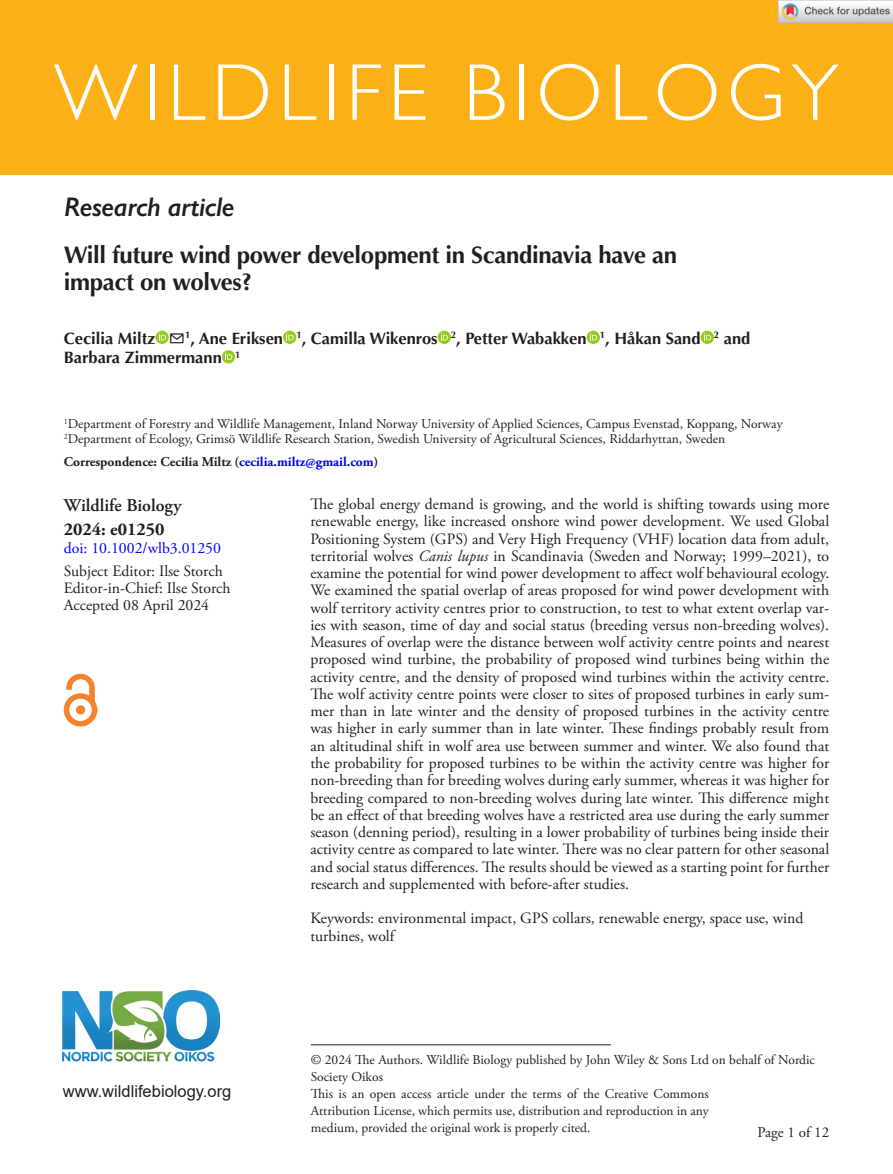
<style>
.page{position:relative;width:893px;height:1174px;background:#fff}
.page>*{position:absolute;margin:0;border:0;box-sizing:border-box;transform-origin:0 0}
.JAB_Title{font:300 81px "Gill Sans Std";letter-spacing:.08em;color:#fff}
.AT_TYPE{font:italic 600 27px "Gill Sans";letter-spacing:-.015em;color:#231f20}
.CT{font:700 24px/27px "Optima LT Std";letter-spacing:-.015em;color:#231f20}
.t1{font:600 18px "Adobe Garamond Pro";color:#231f20}
.Corres{font:700 18px "Adobe Garamond Pro";color:#231f20}
.AU{font:700 16.5px/19.5px "Optima LT Std";color:#231f20}
.Arial{font:16.5px "Arial";color:#231f20}
.ABS_TXT{font:15.75px/17.2px "Adobe Garamond Pro";color:#231f20;text-align:justify}
.Keywords{font:15.75px/17.2px "Adobe Garamond Pro";color:#231f20}
.Doi_No{font:15.75px "Adobe Garamond Pro";color:#00f}
.t2{font:15px "Adobe Garamond Pro";color:#231f20}
.Address{font:13.5px/16.8px "Adobe Garamond Pro";color:#231f20;text-align:justify}
.FM_Note{font:13.5px/17px "Adobe Garamond Pro";color:#231f20}
.Corres-2{font:700 13.5px "Adobe Garamond Pro";color:#231f20}
.s1{color:#00f}
.s2{font-style:italic}
</style>
<div class="page">
<img style="left:63px;top:990px;width:156px;height:72px">
<img style="left:64px;top:673px;width:34px;height:53px">
<div style="left:0;top:0;width:893px;height:175px;background:#fbb017"></div>
<hr style="left:311px;top:1044px;width:300px;height:1px;background:#231f20">
<svg style="left:155px;top:331px;width:14px;height:13px"></svg>
<svg style="left:159px;top:333px;width:7px;height:7px"></svg>
<svg style="left:283px;top:331px;width:13px;height:13px"></svg>
<svg style="left:286px;top:333px;width:8px;height:7px"></svg>
<svg style="left:438px;top:331px;width:13px;height:13px"></svg>
<svg style="left:441px;top:333px;width:7px;height:7px"></svg>
<svg style="left:587px;top:331px;width:13px;height:13px"></svg>
<svg style="left:590px;top:333px;width:7px;height:7px"></svg>
<svg style="left:701px;top:331px;width:13px;height:13px"></svg>
<svg style="left:704px;top:333px;width:7px;height:7px"></svg>
<svg style="left:222px;top:350px;width:13px;height:13px"></svg>
<svg style="left:225px;top:353px;width:7px;height:7px"></svg>
<img style="left:779px;top:0;width:114px;height:23px">
<p class="JAB_Title" style="left:54px;top:47px;width:786px">WILDLIFE BIOLOGY</p>
<p class="AT_TYPE" style="left:64px;top:191px;width:172px">Research article</p>
<p class="CT" style="left:64px;top:242px;width:615px">Will future wind power development in Scandinavia have an impact on wolves?</p>
<p class="AU" style="left:64px;top:329px;width:688px">Cecilia Miltz ✉<sup>1</sup>, Ane Eriksen <sup>1</sup>, Camilla Wikenros <sup>2</sup>, Petter Wabakken <sup>1</sup>, Håkan Sand <sup>2</sup> and<br>Barbara Zimmermann <sup>1</sup></p>
<p class="Address" style="left:64px;top:416px;width:720px"><sup>1</sup>Department of Forestry and Wildlife Management, Inland Norway University of Applied Sciences, Campus Evenstad, Koppang, Norway</p>
<p class="Address" style="left:64px;top:431px;width:663px"><sup>2</sup>Department of Ecology, Grimsö Wildlife Research Station, Swedish University of Agricultural Sciences, Riddarhyttan, Sweden</p>
<p class="Corres-2" style="left:64px;top:453px;width:316px">Correspondence: Cecilia Miltz (<span class="s1">cecilia.miltz@gmail.com</span>)</p>
<p class="t1" style="left:64px;top:495px;width:119px">Wildlife Biology</p>
<p class="Corres" style="left:64px;top:518px;width:102px">2024: e01250</p>
<p class="Doi_No" style="left:64px;top:538px;width:159px">doi: 10.1002/wlb3.01250</p>
<p class="ABS_TXT" style="left:64px;top:563px;width:161px">Subject Editor: Ilse Storch</p>
<p class="ABS_TXT" style="left:64px;top:580px;width:168px">Editor-in-Chief: Ilse Storch</p>
<p class="ABS_TXT" style="left:64px;top:597px;width:147px">Accepted 08 April 2024</p>
<p class="Arial" style="left:63px;top:1079px;width:170px">www.wildlifebiology.org</p>
<p class="ABS_TXT" style="left:310px;top:496px;width:520px">The global energy demand is growing, and the world is shifting towards using more renewable energy, like increased onshore wind power development. We used Global Positioning System (GPS) and Very High Frequency (VHF) location data from adult, territorial wolves <span class="s2">Canis lupus</span> in Scandinavia (Sweden and Norway; 1999–2021), to examine the potential for wind power development to affect wolf behavioural ecology.<br>We examined the spatial overlap of areas proposed for wind power development with wolf territory activity centres prior to construction, to test to what extent overlap var&shy;ies with season, time of day and social status (breeding versus non-breeding wolves).<br>Measures of overlap were the distance between wolf activity centre points and nearest proposed wind turbine, the probability of proposed wind turbines being within the activity centre, and the density of proposed wind turbines within the activity centre.<br>The wolf activity centre points were closer to sites of proposed turbines in early sum&shy;mer than in late winter and the density of proposed turbines in the activity centre was higher in early summer than in late winter. These findings probably result from an altitudinal shift in wolf area use between summer and winter. We also found that the probability for proposed turbines to be within the activity centre was higher for non-breeding than for breeding wolves during early summer, whereas it was higher for breeding compared to non-breeding wolves during late winter. This difference might be an effect of that breeding wolves have a restricted area use during the early summer season (denning period), resulting in a lower probability of turbines being inside their activity centre as compared to late winter. There was no clear pattern for other seasonal and social status differences. The results should be viewed as a starting point for further research and supplemented with before-after studies.</p>
<p class="Keywords" style="left:310px;top:910px;width:495px">Keywords: environmental impact, GPS collars, renewable energy, space use, wind turbines, wolf</p>
<p class="FM_Note" style="left:311px;top:1052px;width:506px">© 2024 The Authors. Wildlife Biology published by John Wiley &amp; Sons Ltd on behalf of Nordic<br>Society Oikos</p>
<p class="Address" style="left:311px;top:1086px;width:399px">This is an open access article under the terms of the Creative Commons Attribution License, which permits use, distribution and reproduction in any medium, provided the original work is properly cited.</p>
<p class="t2" style="left:757px;top:1123px;width:73px">Page 1 of 12</p>
</div>
